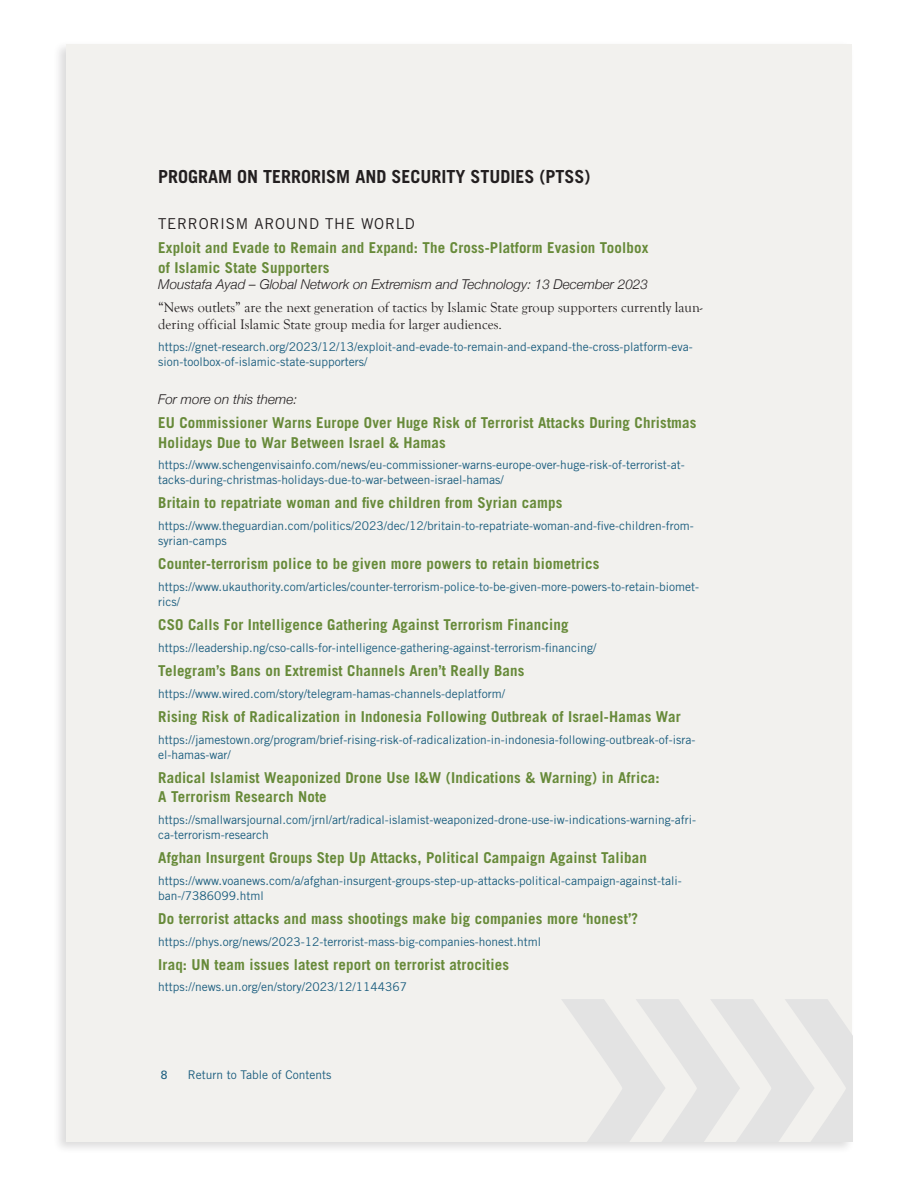
<style>
.page{position:relative;width:918px;height:1188px;background:#fff}
.page>*{position:absolute;margin:0;border:0;box-sizing:border-box;transform-origin:0 0}
.ARTICLES__Section_He{font:700 18px "Trade Gothic LT Std";color:#231f20}
.ARTICLES__Title{font:700 15px/19.5px "Trade Gothic LT Std";letter-spacing:.01em;color:#678a39}
.ARTICLES__Subject{font:15px "Trade Gothic LT Std";letter-spacing:.05em;color:#231f20}
.ARTICLES__Summary{font:14.25px "Goudy Old Style T";color:#231f20}
.ARTICLES__Author___s{font:italic 300 13.5px "Helvetica Neue";color:#231f20}
.ARTICLES__Links{font:12px "Trade Gothic LT Std";color:#1c5e7f}
.t1{font:12px "Univers LT Std";color:#1c5e7f}
</style>
<div class="page">
<div style="left:53px;top:40px;width:802px;height:1114px;background:#231f20;opacity:.16"></div>
<div style="left:66px;top:44px;width:786px;height:1098px;background:#f2f1ee"></div>
<svg style="left:562px;top:999px;width:290px;height:143px"></svg>
<p class="ARTICLES__Section_He" style="left:158px;top:165px;width:434px">PROGRAM ON TERRORISM AND SECURITY STUDIES (PTSS(</p>
<p class="ARTICLES__Subject" style="left:158px;top:215px;width:258px">TERRORISM AROUND THE WORLD</p>
<p class="ARTICLES__Title" style="left:158px;top:238px;width:492px">Exploit and Evade to Remain and Expand: The Cross-Platform Evasion Toolbox of Islamic State Supporters</p>
<p class="ARTICLES__Author___s" style="left:158px;top:274px;width:491px">Moustafa Ayad – Global Network on Extremism and Technology: 13 December 2023</p>
<p class="ARTICLES__Summary" style="left:158px;top:317px;width:345px">dering official Islamic State group media for larger audiences.</p>
<p class="ARTICLES__Summary" style="left:158px;top:299px;width:546px">“News outlets” are the next generation of tactics by Islamic State group supporters currently laun-</p>
<p class="ARTICLES__Links" style="left:158px;top:339px;width:536px">https://gnet-research.org/2023/12/13/exploit-and-evade-to-remain-and-expand-the-cross-platform-eva-</p>
<p class="ARTICLES__Links" style="left:158px;top:354px;width:211px">sion-toolbox-of-islamic-state-supporters/</p>
<p class="ARTICLES__Author___s" style="left:158px;top:389px;width:141px">For more on this theme:</p>
<p class="ARTICLES__Title" style="left:158px;top:413px;width:540px">EU Commissioner Warns Europe Over Huge Risk of Terrorist Attacks During Christmas<br>Holidays Due to War Between Israel &amp; Hamas</p>
<p class="ARTICLES__Links" style="left:158px;top:473px;width:347px">tacks-during-christmas-holidays-due-to-war-between-israel-hamas/</p>
<p class="ARTICLES__Links" style="left:158px;top:458px;width:528px">https://www.schengenvisainfo.com/news/eu-commissioner-warns-europe-over-huge-risk-of-terrorist-at-</p>
<p class="ARTICLES__Title" style="left:158px;top:493px;width:406px">Britain to repatriate woman and five children from Syrian camps</p>
<p class="ARTICLES__Links" style="left:158px;top:534px;width:70px">syrian-camps</p>
<p class="ARTICLES__Links" style="left:158px;top:519px;width:537px">https://www.theguardian.com/politics/2023/dec/12/britain-to-repatriate-woman-and-five-children-from-</p>
<p class="ARTICLES__Title" style="left:158px;top:554px;width:443px">Counter-terrorism police to be given more powers to retain biometrics</p>
<p class="ARTICLES__Links" style="left:158px;top:595px;width:23px">rics/</p>
<p class="ARTICLES__Links" style="left:158px;top:580px;width:542px">https://www.ukauthority.com/articles/counter-terrorism-police-to-be-given-more-powers-to-retain-biomet-</p>
<p class="ARTICLES__Title" style="left:158px;top:615px;width:412px">CSO Calls For Intelligence Gathering Against Terrorism Financing</p>
<p class="ARTICLES__Links" style="left:158px;top:640px;width:440px">https://leadership.ng/cso-calls-for-intelligence-gathering-against-terrorism-financing/</p>
<p class="ARTICLES__Title" style="left:158px;top:661px;width:368px">Telegram s’ Bans on Extremist Channels Aren t’ Really Bans</p>
<p class="ARTICLES__Links" style="left:158px;top:686px;width:348px">https://www.wired.com/story/telegram-hamas-channels-deplatform/</p>
<p class="ARTICLES__Title" style="left:158px;top:706px;width:524px">Rising Risk of Radicalization in Indonesia Following Outbreak of Israel-Hamas War</p>
<p class="ARTICLES__Links" style="left:158px;top:747px;width:74px">el-hamas-war/</p>
<p class="ARTICLES__Links" style="left:158px;top:732px;width:539px">https://jamestown.org/program/brief-rising-risk-of-radicalization-in-indonesia-following-outbreak-of-isra-</p>
<p class="ARTICLES__Title" style="left:158px;top:767px;width:503px">Radical Islamist Weaponized Drone Use &amp;I W (Indications &amp; Warning) in Africa:<br>A Terrorism Research Note</p>
<p class="ARTICLES__Links" style="left:158px;top:827px;width:112px">ca-terrorism-research</p>
<p class="ARTICLES__Links" style="left:158px;top:812px;width:540px">https://smallwarsjournal.com/jrnl/art/radical-islamist-weaponized-drone-use-iw-indications-warning-afri-</p>
<p class="ARTICLES__Title" style="left:158px;top:848px;width:490px">Afghan Insurgent Groups Step Up Attacks, Political Campaign Against Taliban</p>
<p class="ARTICLES__Links" style="left:158px;top:888px;width:107px">ban-/7386099.html</p>
<p class="ARTICLES__Links" style="left:158px;top:873px;width:525px">https://www.voanews.com /a/ afghan-insurgent-groups-step-up-attacks-political-campaign-against-tali-</p>
<p class="ARTICLES__Title" style="left:158px;top:909px;width:481px">Do terrorist attacks and mass shootings make big companies more ‘honest ?‘</p>
<p class="ARTICLES__Links" style="left:158px;top:934px;width:384px">https://phys.org/news/2023-12-terrorist-mass-big-companies-honest.html</p>
<p class="ARTICLES__Title" style="left:158px;top:954px;width:353px">Iraq: UN team issues latest report on terrorist atrocities</p>
<p class="ARTICLES__Links" style="left:158px;top:980px;width:250px">https://news.un.org/en/story/2023/12/1144367</p>
<p class="t1" style="left:161px;top:1068px;width:8px">8</p>
<p class="ARTICLES__Links" style="left:188px;top:1068px;width:145px">Return to Table of Contents</p>
</div>
